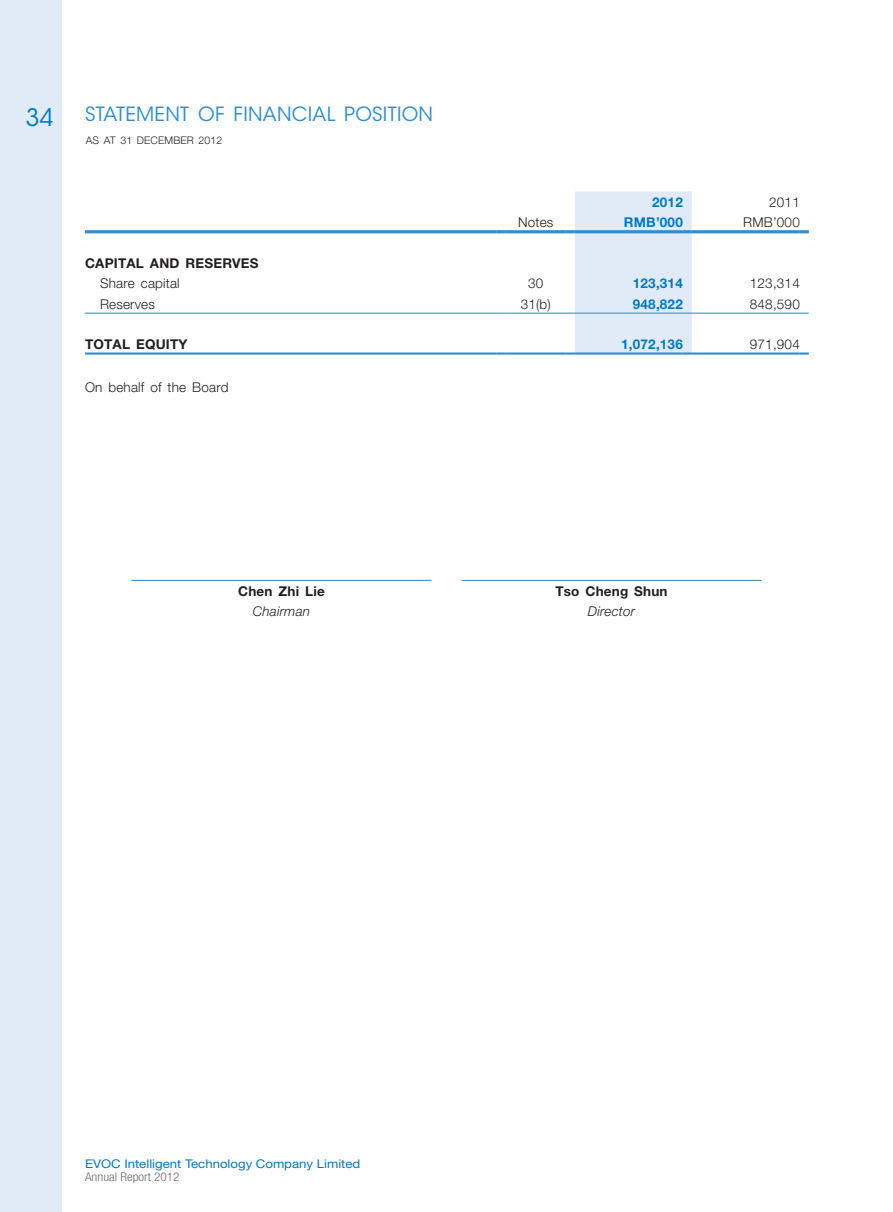
<style>
.page{position:relative;width:893px;height:1212px;background:#fff}
.page>*{position:absolute;margin:0;border:0;box-sizing:border-box;transform-origin:0 0}
.t1{font:24px "ITC Avant Garde Std";color:#0079c2}
.t2{font:19.5px "ITC Avant Garde Std";letter-spacing:.015em;color:#308ecd}
._31_table_tab_6pt{font:300 13.5px "Helvetica Neue LT Std";letter-spacing:.015em;color:#231f20}
._31_table_tab_6pt-2{font:700 13.5px "Helvetica Neue LT Std";letter-spacing:.015em;color:#0079c2}
._15_Table_Stub{font:700 13.5px "Helvetica Neue LT Std";letter-spacing:.015em;color:#231f20}
._31_table_tab_6pt-3{font:700 13.5px "Helvetica Neue LT Std";letter-spacing:.015em;color:#231f20}
._15_Table_Stub-2{font:300 13.5px "Helvetica Neue LT Std";letter-spacing:.015em;color:#231f20}
._01_Body_Text{font:300 13.5px "Helvetica Neue LT Std";letter-spacing:.015em;color:#231f20}
._31_table_tab_6pt-4{font:italic 300 13.5px "Helvetica Neue LT Std";letter-spacing:.015em;color:#231f20}
.t3{font:12px "Helvetica Neue LT Std";color:#0079c2;scale:1.1 1}
.t4{font:300 condensed 12px "Helvetica Neue LT Std";color:#6c6d70;scale:1.1 1}
.t5{font:300 10.5px "Helvetica Neue LT Std";letter-spacing:.015em;color:#231f20}
</style>
<div class="page">
<div style="left:0;top:0;width:62px;height:1212px;background:#e1ebf7"></div>
<hr style="left:85px;top:230px;width:412px;height:3px;background:#308ecd">
<svg style="left:497px;top:230px;width:9px;height:3px"></svg>
<hr style="left:506px;top:230px;width:60px;height:3px;background:#308ecd">
<hr style="left:692px;top:230px;width:108px;height:3px;background:#308ecd">
<svg style="left:800px;top:230px;width:9px;height:3px"></svg>
<hr style="left:85px;top:313px;width:412px;height:1px;background:#308ecd">
<hr style="left:506px;top:313px;width:60px;height:1px;background:#308ecd">
<hr style="left:692px;top:313px;width:108px;height:1px;background:#308ecd">
<hr style="left:85px;top:352px;width:412px;height:3px;background:#308ecd">
<svg style="left:497px;top:352px;width:9px;height:3px"></svg>
<hr style="left:506px;top:352px;width:60px;height:3px;background:#308ecd">
<svg style="left:566px;top:191px;width:126px;height:164px;background:#dce8f5"></svg>
<hr style="left:692px;top:352px;width:108px;height:3px;background:#308ecd">
<svg style="left:800px;top:352px;width:9px;height:3px"></svg>
<hr style="left:131px;top:580px;width:300px;height:1px;background:#308ecd">
<hr style="left:461px;top:580px;width:300px;height:1px;background:#308ecd">
<p class="t1" style="left:26px;top:103px;width:29px">34</p>
<p class="t2" style="left:85px;top:103px;width:350px">STATEMENT OF FINANCIAL POSITION</p>
<p class="t5" style="left:86px;top:134px;width:138px">AS AT 31 DECEMBER 2012</p>
<p class="_31_table_tab_6pt-2" style="left:652px;top:194px;width:32px">2012</p>
<p class="_31_table_tab_6pt" style="left:769px;top:194px;width:32px">2011</p>
<p class="_31_table_tab_6pt" style="left:518px;top:214px;width:37px">Notes</p>
<p class="_31_table_tab_6pt-2" style="left:624px;top:214px;width:60px">RMB’000</p>
<p class="_31_table_tab_6pt" style="left:743px;top:214px;width:58px">RMB’000</p>
<p class="_15_Table_Stub" style="left:85px;top:255px;width:175px">CAPITAL AND RESERVES</p>
<p class="_15_Table_Stub-2" style="left:100px;top:275px;width:81px">Share capital</p>
<p class="_31_table_tab_6pt" style="left:528px;top:275px;width:17px">30</p>
<p class="_31_table_tab_6pt-2" style="left:633px;top:275px;width:51px">123,314</p>
<p class="_31_table_tab_6pt" style="left:750px;top:275px;width:51px">123,314</p>
<p class="_15_Table_Stub-2" style="left:100px;top:296px;width:56px">Reserves</p>
<p class="_31_table_tab_6pt" style="left:521px;top:296px;width:32px">31(b)</p>
<p class="_31_table_tab_6pt-2" style="left:633px;top:295px;width:51px">948,822</p>
<p class="_31_table_tab_6pt" style="left:750px;top:296px;width:51px">848,590</p>
<p class="_15_Table_Stub" style="left:85px;top:336px;width:104px">TOTAL EQUITY</p>
<p class="_31_table_tab_6pt-2" style="left:621px;top:336px;width:63px">1,072,136</p>
<p class="_31_table_tab_6pt" style="left:750px;top:336px;width:51px">971,904</p>
<p class="_01_Body_Text" style="left:85px;top:379px;width:145px">On behalf of the Board</p>
<p class="_31_table_tab_6pt-3" style="left:238px;top:583px;width:88px">Chen Zhi Lie</p>
<p class="_31_table_tab_6pt-3" style="left:555px;top:583px;width:114px">Tso Cheng Shun</p>
<p class="_31_table_tab_6pt-4" style="left:253px;top:603px;width:59px">Chairman</p>
<p class="_31_table_tab_6pt-4" style="left:588px;top:603px;width:49px">Director</p>
<p class="t3" style="left:85px;top:1156px;width:252px">EVOC Intelligent Technology Company Limited</p>
<p class="t4" style="left:85px;top:1170px;width:87px">Annual Report 2012</p>
</div>
